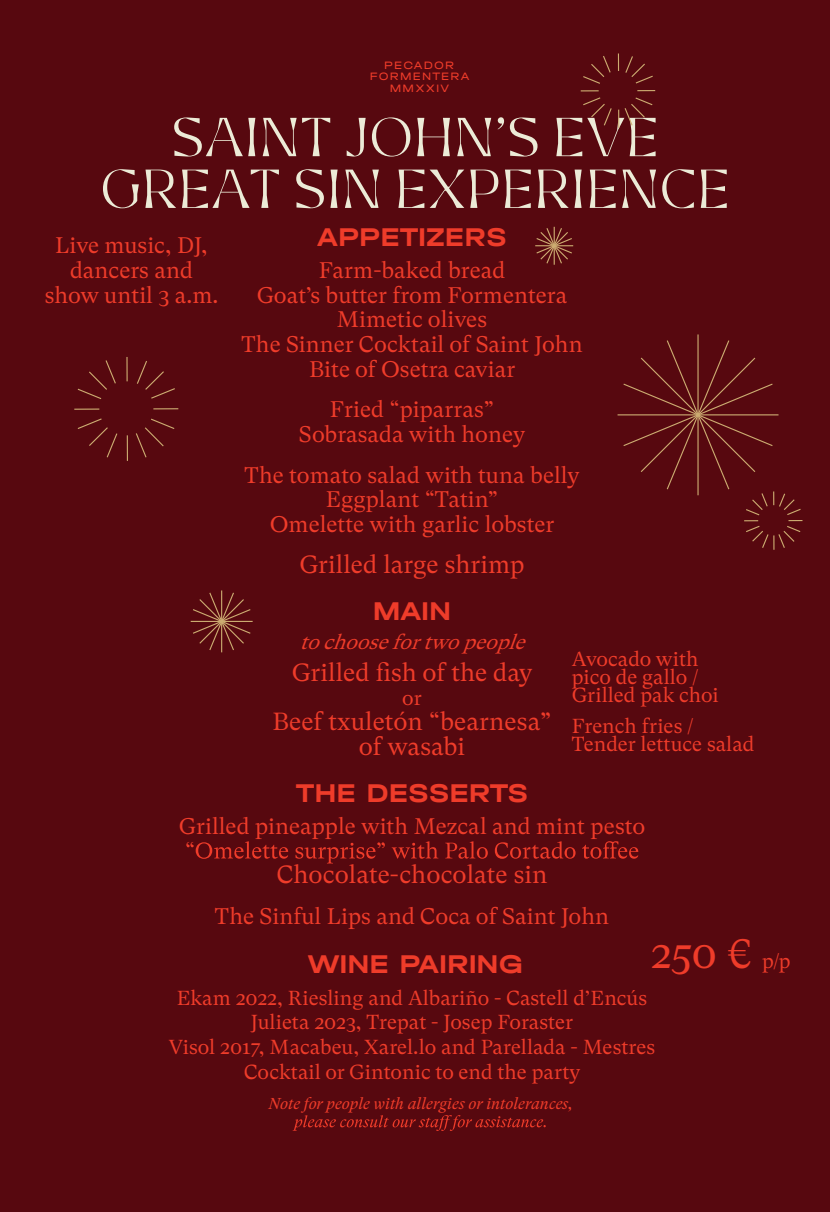
<style>
.page{position:relative;width:830px;height:1212px;background:#fff}
.page>*{position:absolute;margin:0;border:0;box-sizing:border-box;transform-origin:0 0}
.t1{font:300 54px/51.8px "Celaraz";color:#ecebd7;text-align:center}
.t2{font:42.75px "GT Super Text";color:#ef3c2a}
.t3{font:700 27px "Halvar Breit";letter-spacing:-.005em;color:#ef3c2a}
.t4{font:24.75px/24.8px "GT Super Text";color:#ef3c2a;text-align:center}
.t5{font:22.5px/24.8px "GT Super Text";color:#ef3c2a;text-align:center}
.t6{font:20.25px/24.8px "GT Super Text";color:#ef3c2a}
.t7{font:italic 20.25px "GT Super Text";color:#ef3c2a}
.t8{font:italic 15.75px "GT Super Text";letter-spacing:-.005em;color:#ef3c2a}
.t9{font:11.25px/11.2px "Halvar Breit";letter-spacing:.1em;color:#ef3c2a;text-align:center}
.s1{font-size:20.25px}
</style>
<div class="page">
<div style="left:0;top:1px;width:829px;height:1211px;background:#57080f"></div>
<svg style="left:292px;top:1115px;width:253px;height:16px"></svg>
<svg style="left:186px;top:841px;width:452px;height:22px"></svg>
<svg style="left:580px;top:53px;width:75px;height:75px"></svg>
<hr style="left:126px;top:357px;width:2px;height:24px;background:#cdad72">
<svg style="left:77px;top:360px;width:39px;height:39px"></svg>
<svg style="left:137px;top:361px;width:38px;height:38px"></svg>
<svg style="left:153px;top:408px;width:25px;height:1px"></svg>
<svg style="left:127px;top:435px;width:1px;height:26px"></svg>
<svg style="left:135px;top:418px;width:40px;height:40px"></svg>
<svg style="left:77px;top:418px;width:41px;height:40px"></svg>
<hr style="left:74px;top:408px;width:25px;height:2px;background:#cdad72">
<hr style="left:697px;top:334px;width:1px;height:161px;background:#cdad72">
<hr style="left:617px;top:414px;width:161px;height:1px;background:#cdad72">
<svg style="left:622px;top:339px;width:180px;height:211px"></svg>
<hr style="left:221px;top:590px;width:1px;height:62px;background:#cdad72">
<svg style="left:191px;top:591px;width:61px;height:60px"></svg>
<svg style="left:535px;top:227px;width:38px;height:38px"></svg>
<p class="t9" style="left:369px;top:60px;width:101px">PECADOR<br>FORMENTERA<br>MMXXIV</p>
<h1 class="t1" style="left:100px;top:112px;width:631px">SAINT JOHN’S EVE<br>GREAT SIN EXPERIENCE</h1>
<p class="t3" style="left:317px;top:220px;width:191px">APPETIZERS</p>
<p class="t5" style="left:241px;top:258px;width:342px">Farm-baked bread<br>Goat’s butter from Formentera<br>Mimetic olives<br>The Sinner Cocktail of Saint John<br>Bite of Osetra caviar</p>
<p class="t5" style="left:299px;top:397px;width:227px">Fried “piparras”<br>Sobrasada with honey</p>
<p class="t5" style="left:244px;top:463px;width:336px">The tomato salad with tuna belly<br>Eggplant “Tatin”<br>Omelette with garlic lobster</p>
<p class="t4" style="left:299px;top:552px;width:227px">Grilled large shrimp</p>
<p class="t3" style="left:372px;top:594px;width:80px">MAIN</p>
<p class="t7" style="left:300px;top:630px;width:234px">to choosefortwopeople</p>
<p class="t4" style="left:291px;top:660px;width:242px">Grilled fish of the day</p>
<p class="t6" style="left:402px;top:686px;width:21px">or</p>
<p class="t4" style="left:272px;top:709px;width:280px">Beef txuletón “bearnesa” of wasabi</p>
<p class="t3" style="left:295px;top:776px;width:234px">THE DESSERTS</p>
<p class="t5" style="left:179px;top:814px;width:467px">Grilled pineapple with Mezcal and mint pesto</p>
<p class="t4" style="left:276px;top:862px;width:272px">Chocolate-chocolate sin</p>
<p class="t5" style="left:215px;top:904px;width:395px">The Sinful Lips and Coca of Saint John</p>
<p class="t3" style="left:307px;top:947px;width:216px">WINE PAIRING</p>
<p class="t6" style="left:169px;top:985px;width:488px;text-align:center">Ekam 2022, Riesling and Albariño - Castell d’Encús Julieta 2023, Trepat - Josep Foraster<br>Visol 2017, Macabeu, Xarel.lo and Parellada - Mestres Cocktail or Gintonic to end the party</p>
<p class="t5" style="left:45px;top:233px;width:175px">Live music, DJ, dancers and show until 3 a.m.</p>
<p class="t6" style="left:571px;top:650px;width:148px;line-height:18px">Avocado with pico de gallo /<br>Grilled pak choi</p>
<p class="t6" style="left:571px;top:717px;width:184px;line-height:18px">French fries /<br>Tender lettuce salad</p>
<h2 class="t2" style="left:650px;top:928px;width:141px">250 € <span class="s1">p/p</span></h2>
<p class="t8" style="left:268px;top:1095px;width:306px">Note for people with allergies or intolerances,</p>
</div>
